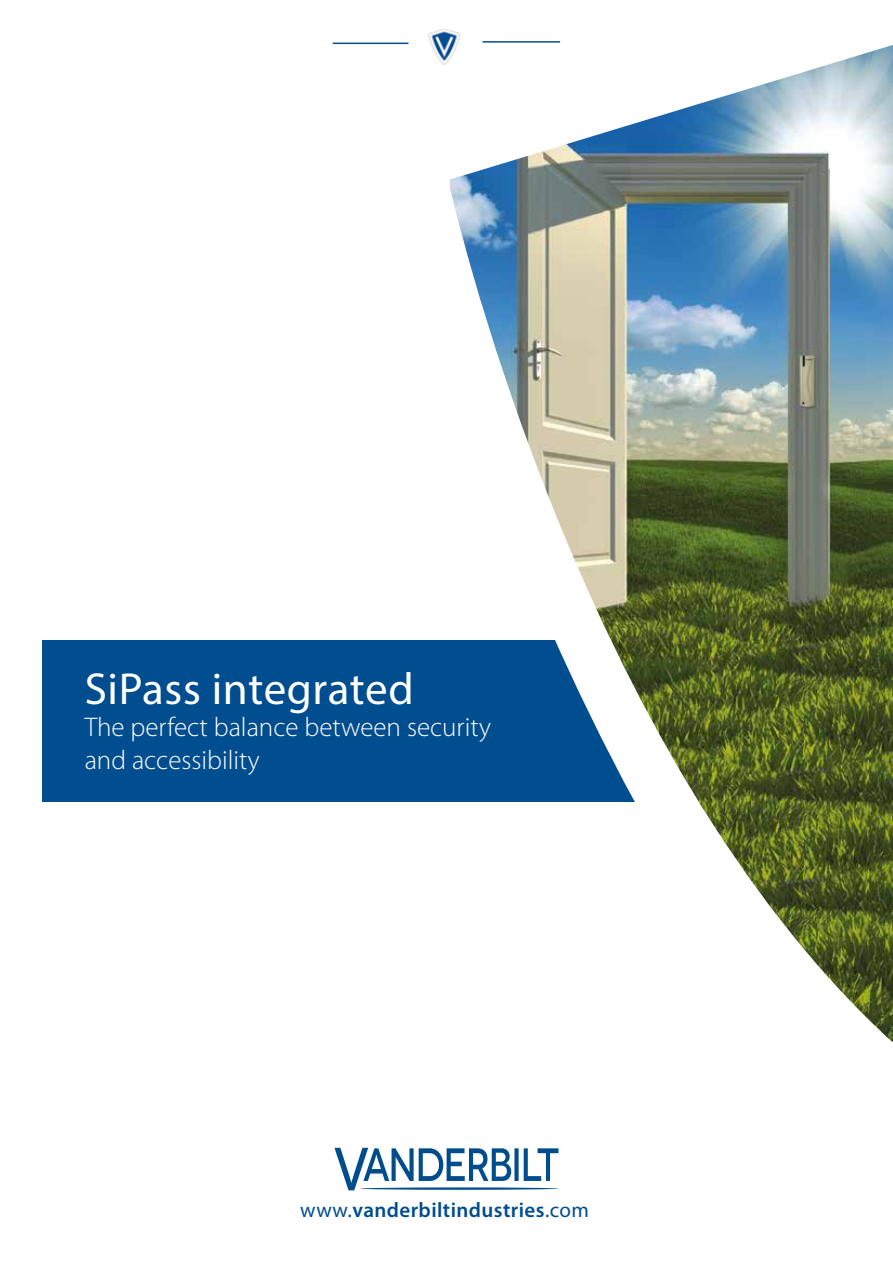
<style>
.page{position:relative;width:893px;height:1263px;background:#fff}
.page>*{position:absolute;margin:0;border:0;box-sizing:border-box;transform-origin:0 0}
.t1{font:45px "Myriad Pro";letter-spacing:.015em;color:#fff}
.t2{font:300 27px/33px "Myriad Pro";color:#fff}
.t3{font:600 21px "Myriad Pro";letter-spacing:.02em;color:#004d8f}
.s1{font-weight:400}
</style>
<div class="page">
<div style="left:43px;top:640px;width:690px;height:161px;background:#004d8f"></div>
<svg style="left:334px;top:1148px;width:224px;height:42px"></svg>
<hr style="left:360px;top:1187px;width:198px;height:3px;background:#004d8e;border-radius:50%">
<img style="left:428px;top:29px;width:33px;height:36px">
<hr style="left:333px;top:43px;width:75px;height:1px;background:#004d8f">
<img style="left:450px;top:45px;width:443px;height:996px">
<h1 class="t1" style="left:85px;top:661px;width:331px">SiPass integrated</h1>
<p class="t2" style="left:85px;top:710px;width:408px">The perfect balance between security and accessibility</p>
<p class="t3" style="left:300px;top:1199px;width:290px"><span class="s1">www.</span>vanderbiltindustries<span class="s1">.com</span></p>
</div>
